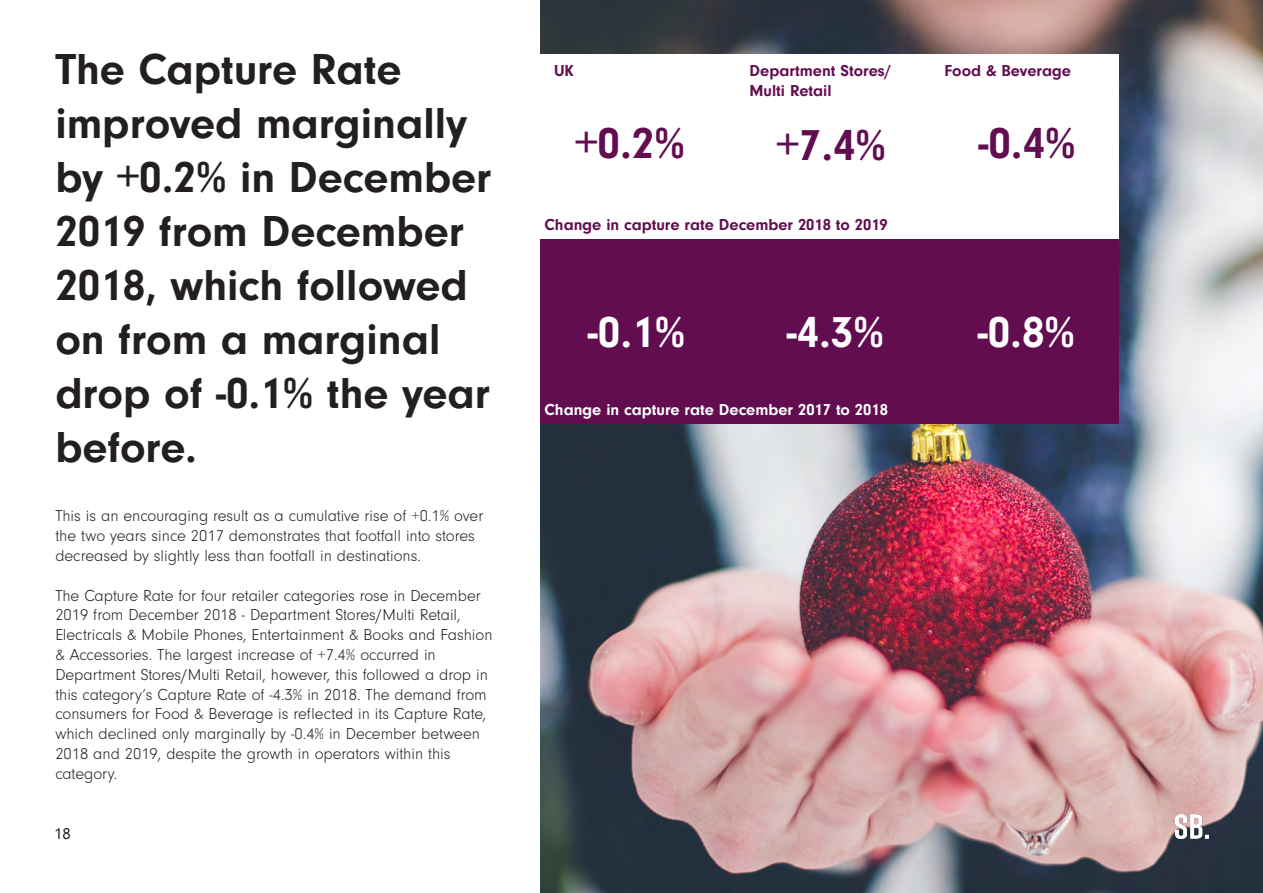
<style>
.page{position:relative;width:1263px;height:893px;background:#fff}
.page>*{position:absolute;margin:0;border:0;box-sizing:border-box;transform-origin:0 0}
.t1{font:700 45px/54px "Neuzeit Gro";color:#231f20}
.t2{font:700 45px "Neuzeit Gro";color:#620d50}
.t3{font:700 45px "Neuzeit Gro";color:#fff}
.t4{font:300 16.5px/19.8px "Neuzeit Gro";color:#231f20}
.t5{font:700 16.5px "Neuzeit Gro";color:#620d50}
.t6{font:700 16.5px "Neuzeit Gro";color:#fff}
.t7{font:16.5px "Neuzeit Gro";color:#231f20}
</style>
<div class="page">
<img style="left:540px;top:0;width:723px;height:893px">
<div style="left:528px;top:54px;width:591px;height:185px;background:#fff"></div>
<img style="left:1175px;top:814px;width:34px;height:25px">
<div style="left:737px;top:239px;width:196px;height:185px;background:#620d50"></div>
<div style="left:540px;top:239px;width:197px;height:185px;background:#620d50"></div>
<div style="left:934px;top:239px;width:185px;height:185px;background:#620d50"></div>
<p class="t1" style="left:55px;top:43px;width:437px">The Capture Rate improved marginally by +0.2% in December<br>2019 from December<br>2018, which followed on from a marginal drop of -0.1% the year before.</p>
<p class="t4" style="left:55px;top:506px;width:430px">This is an encouraging result as a cumulative rise of +0.1% over the two years since 2017 demonstrates that footfall into stores decreased by slightly less than footfall in destinations.</p>
<p class="t4" style="left:55px;top:586px;width:439px">The Capture Rate for four retailer categories rose in December 2019 from December 2018 - Department Stores/Multi Retail, Electricals &amp; Mobile Phones, Entertainment &amp; Books and Fashion &amp; Accessories. The largest increase of +7.4% occurred in Department Stores/Multi Retail, however, this followed a drop in this category’s Capture Rate of -4.3% in 2018. The demand from consumers for Food &amp; Beverage is reflected in its Capture Rate, which declined only marginally by -0.4% in December between 2018 and 2019, despite the growth in operators within this category.</p>
<p class="t7" style="left:54px;top:825px;width:18px">18</p>
<p class="t5" style="left:554px;top:62px;width:21px">UK</p>
<p class="t5" style="left:749px;top:61px;width:143px">Department Stores/</p>
<p class="t5" style="left:944px;top:62px;width:128px">Food &amp; Beverage</p>
<p class="t5" style="left:749px;top:81px;width:84px">Multi Retail</p>
<p class="t2" style="left:575px;top:118px;width:111px">+0.2%</p>
<p class="t2" style="left:776px;top:120px;width:111px">+7.4%</p>
<p class="t2" style="left:978px;top:118px;width:99px">-0.4%</p>
<p class="t5" style="left:544px;top:216px;width:345px">Change in capture rate December 2018 to 2019</p>
<p class="t3" style="left:588px;top:307px;width:99px">-0.1%</p>
<p class="t3" style="left:787px;top:307px;width:99px">-4.3%</p>
<p class="t3" style="left:978px;top:307px;width:99px">-0.8%</p>
<p class="t6" style="left:544px;top:400px;width:345px">Change in capture rate December 2017 to 2018</p>
</div>
